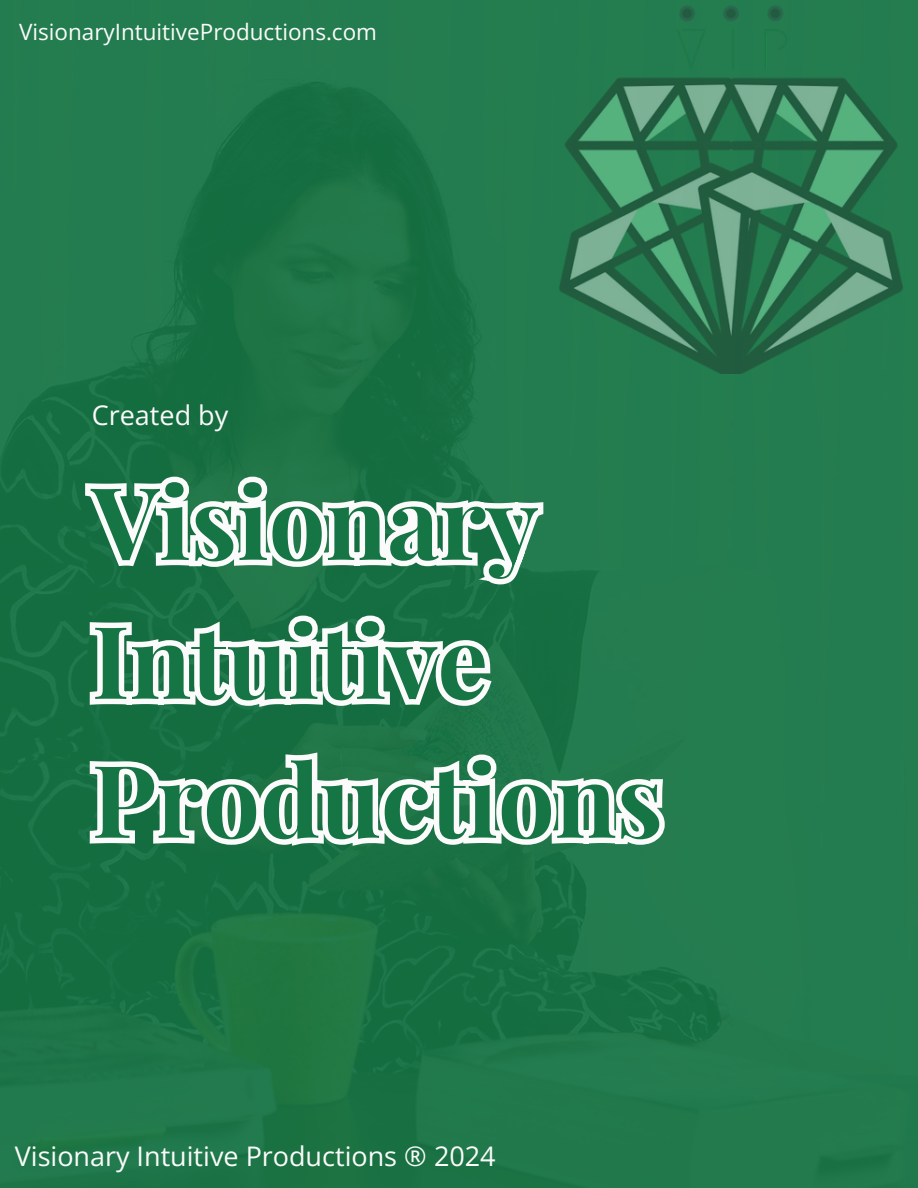
<style>
.page{position:relative;width:918px;height:1188px;background:#fff}
.page>*{position:absolute;margin:0;border:0;box-sizing:border-box;transform-origin:0 0}
.t1{font:700 100.5px/138.9px "Playfair Display";color:#167544}
.t2{font:27px "Open Sans";color:#fafbfa}
.t3{font:22.5px "Open Sans";color:#fafbfa}
</style>
<div class="page">
<img style="left:0;top:0;width:918px;height:1188px">
<img style="left:544px;top:0;width:374px;height:373px">
<svg style="left:77px;top:469px;width:473px;height:135px"></svg>
<svg style="left:84px;top:608px;width:415px;height:96px"></svg>
<svg style="left:84px;top:704px;width:590px;height:150px"></svg>
<h2 class="t3" style="left:19px;top:16px;width:360px">VisionaryIntuitiveProductions.com</h2>
<h1 class="t2" style="left:92px;top:396px;width:138px">Created by</h1>
<p class="t1" style="left:92px;top:449px;width:573px">Visionary<br>Intuitive<br>Productions</p>
<p class="t2" style="left:15px;top:1137px;width:482px">Visionary Intuitive Productions ®️ 2024</p>
</div>
